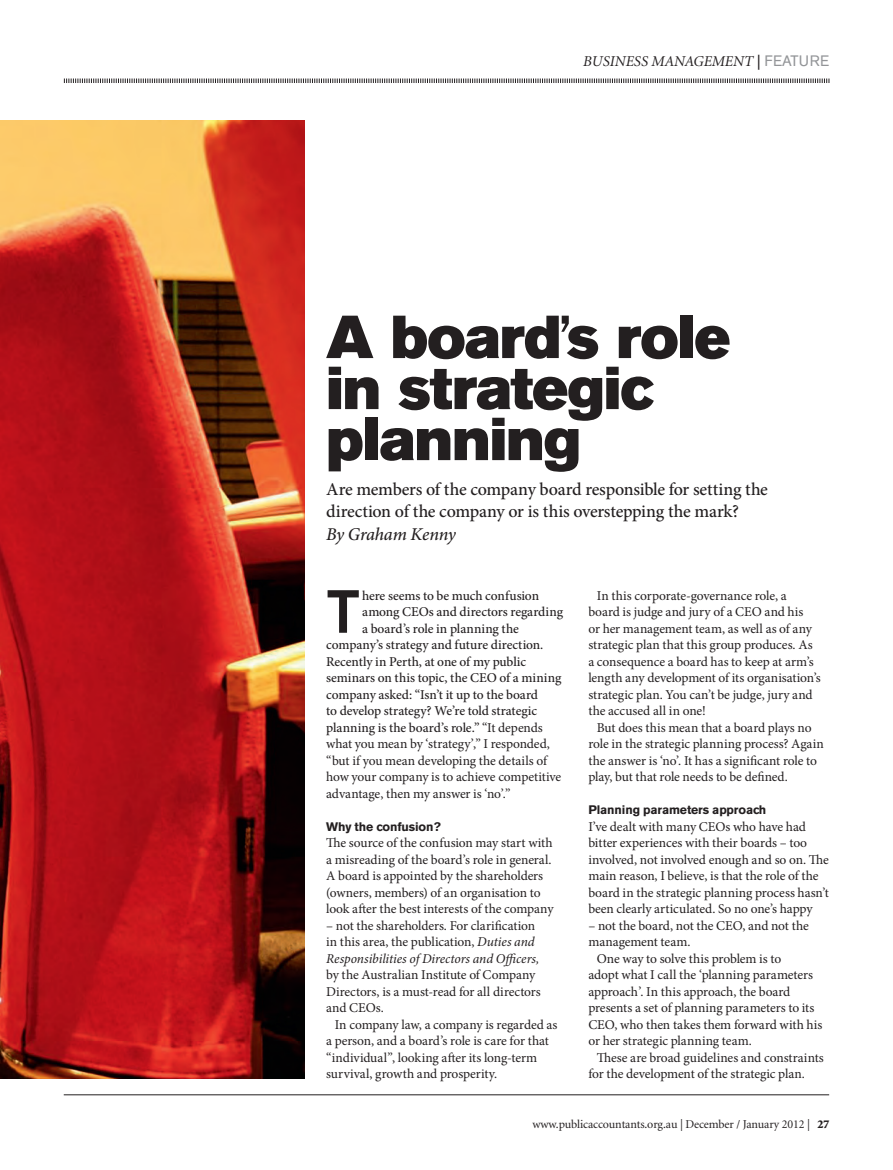
<style>
.page{position:relative;width:893px;height:1170px;background:#fff}
.page>*{position:absolute;margin:0;border:0;box-sizing:border-box;transform-origin:0 0}
.t1{font:500 60.3px "Akzidenz Grotesk BE";color:#231f20}
.t2{font:60px/51px "Akzidenz Grotesk BE Super";letter-spacing:-.02em;color:#231f20}
.t3{font:500 18px/22.5px "Minion Pro";letter-spacing:-.015em;color:#231f20}
.t4{font:italic 15px "Minion";color:#231f20}
.t5{font:13.5px/16.5px "Minion Pro";letter-spacing:-.005em;color:#231f20}
.t6{font:500 13.5px "Minion Pro";letter-spacing:-.005em;color:#231f20}
.t7{font:italic 13.5px "Minion Pro";letter-spacing:-.005em;color:#231f20}
.t8{font:700 12.3px "Akzidenz Grotesk BE";letter-spacing:-.01em;color:#231f20}
.t9{font:12px "Minion";letter-spacing:-.01em;color:#231f20}
.s1{font-family:"Akzidenz Grotesk BE";font-style:normal}
.s2{font-family:"Akzidenz Grotesk BE";font-style:normal;color:#939598}
.s3{font-family:"Akzidenz Grotesk BE";font-weight:700;font-stretch:condensed}
.s4{font-style:italic}
.s5{font-weight:400}
.s6{font-weight:900}
</style>
<div class="page">
<svg style="left:64px;top:78px;width:766px;height:5px"></svg>
<hr style="left:64px;top:1094px;width:765px;height:1px;background:#231f20">
<img style="left:0;top:121px;width:305px;height:957px">
<p class="t4" style="left:583px;top:54px;width:248px">BUSINESS MANAGEMENT <span class="s1">|</span> <span class="s2">FEATURE</span></p>
<p class="t2" style="left:326px;top:312px;width:406px">A board<span class="s3">’</span>s role in strategic planning</p>
<p class="t3" style="left:326px;top:478px;width:443px">Are members of the company board responsible for setting the direction of the company or is this overstepping the mark?<br><span class="s4">By Graham Kenny</span></p>
<p class="t1" style="left:326px;top:574px;width:35px">T</p>
<p class="t6" style="left:362px;top:586px;width:178px">here seems to be much confusion</p>
<p class="t6" style="left:362px;top:602px;width:202px">among CEOs and directors regarding</p>
<p class="t6" style="left:362px;top:619px;width:158px">a board’s role in planning the</p>
<p class="t6" style="left:326px;top:635px;width:219px">company’s strategy and future direction.</p>
<p class="t6" style="left:326px;top:652px;width:201px">Recently in Perth, at one of my public</p>
<p class="t6" style="left:326px;top:668px;width:237px">seminars on this topic, the CEO of a mining</p>
<p class="t6" style="left:326px;top:685px;width:213px">company asked: “Isn’t it up to the board</p>
<p class="t6" style="left:326px;top:701px;width:212px">to develop strategy? We’re told strategic</p>
<p class="t6" style="left:326px;top:718px;width:218px">planning is the board’s role.” <span class="s5">“It depends</span></p>
<p class="t5" style="left:326px;top:735px;width:225px">what you mean by ‘strategy’,” I responded,</p>
<p class="t5" style="left:326px;top:752px;width:222px">“but if you mean developing the details of</p>
<p class="t5" style="left:326px;top:768px;width:237px">how your company is to achieve competitive</p>
<p class="t5" style="left:326px;top:785px;width:186px">advantage, then my answer is ‘no’.”</p>
<p class="t8" style="left:326px;top:819px;width:116px">Why the confusion?</p>
<p class="t5" style="left:326px;top:834px;width:229px">The source of the confusion may start with a misreading of the board’s role in general.<br>A board is appointed by the shareholders (owners, members) of an organisation to look after the best interests of the company</p>
<p class="t5" style="left:326px;top:917px;width:210px">– not the shareholders. For clarification</p>
<p class="t5" style="left:326px;top:933px;width:210px">in this area, the publication, <span class="s4">Duties and</span></p>
<p class="t7" style="left:326px;top:949px;width:215px">Responsibilities of Directors and Officers,</p>
<p class="t5" style="left:326px;top:966px;width:211px">by the Australian Institute of Company</p>
<p class="t5" style="left:326px;top:983px;width:216px">Directors, is a must-read for all directors</p>
<p class="t5" style="left:326px;top:999px;width:59px">and CEOs.</p>
<p class="t5" style="left:335px;top:1016px;width:224px">In company law, a company is regarded as</p>
<p class="t5" style="left:326px;top:1032px;width:224px">a person, and a board’s role is care for that</p>
<p class="t5" style="left:326px;top:1049px;width:213px">“individual”, looking after its long-term</p>
<p class="t5" style="left:326px;top:1065px;width:173px">survival, growth and prosperity.</p>
<p class="t5" style="left:597px;top:587px;width:191px">In this corporate-governance role, a</p>
<p class="t5" style="left:588px;top:603px;width:217px">board is judge and jury of a CEO and his</p>
<p class="t5" style="left:588px;top:620px;width:225px">or her management team, as well as of any</p>
<p class="t5" style="left:588px;top:636px;width:226px">strategic plan that this group produces. As</p>
<p class="t5" style="left:588px;top:653px;width:227px">a consequence a board has to keep at arm’s</p>
<p class="t5" style="left:588px;top:669px;width:234px">length any development of its organisation’s</p>
<p class="t5" style="left:588px;top:686px;width:226px">strategic plan. You can’t be judge, jury and</p>
<p class="t5" style="left:588px;top:702px;width:119px">the accused all in one!</p>
<p class="t5" style="left:597px;top:719px;width:216px">But does this mean that a board plays no</p>
<p class="t5" style="left:588px;top:735px;width:237px">role in the strategic planning process? Again</p>
<p class="t5" style="left:588px;top:752px;width:230px">the answer is ‘no’. It has a significant role to</p>
<p class="t5" style="left:588px;top:768px;width:201px">play, but that role needs to be defined.</p>
<p class="t8" style="left:588px;top:802px;width:179px">Planning parameters approach</p>
<p class="t5" style="left:588px;top:818px;width:242px">I’ve dealt with many CEOs who have had bitter experiences with their boards – too involved, not involved enough and so on. The main reason, I believe, is that the role of the board in the strategic planning process hasn’t been clearly articulated. So no one’s happy</p>
<p class="t5" style="left:588px;top:917px;width:222px">– not the board, not the CEO, and not the</p>
<p class="t5" style="left:588px;top:933px;width:104px">management team.</p>
<p class="t5" style="left:597px;top:950px;width:186px">One way to solve this problem is to</p>
<p class="t5" style="left:588px;top:966px;width:226px">adopt what I call the ‘planning parameters</p>
<p class="t5" style="left:588px;top:983px;width:204px">approach’. In this approach, the board</p>
<p class="t5" style="left:588px;top:999px;width:227px">presents a set of planning parameters to its</p>
<p class="t5" style="left:588px;top:1016px;width:236px">CEO, who then takes them forward with his</p>
<p class="t5" style="left:588px;top:1032px;width:165px">or her strategic planning team.</p>
<p class="t5" style="left:597px;top:1049px;width:228px">These are broad guidelines and constraints</p>
<p class="t5" style="left:588px;top:1065px;width:218px">for the development of the strategic plan.</p>
<p class="t9" style="left:532px;top:1118px;width:298px">www.publicaccountants.org.au | December / January 2012 | <span class="s6">27</span></p>
</div>
